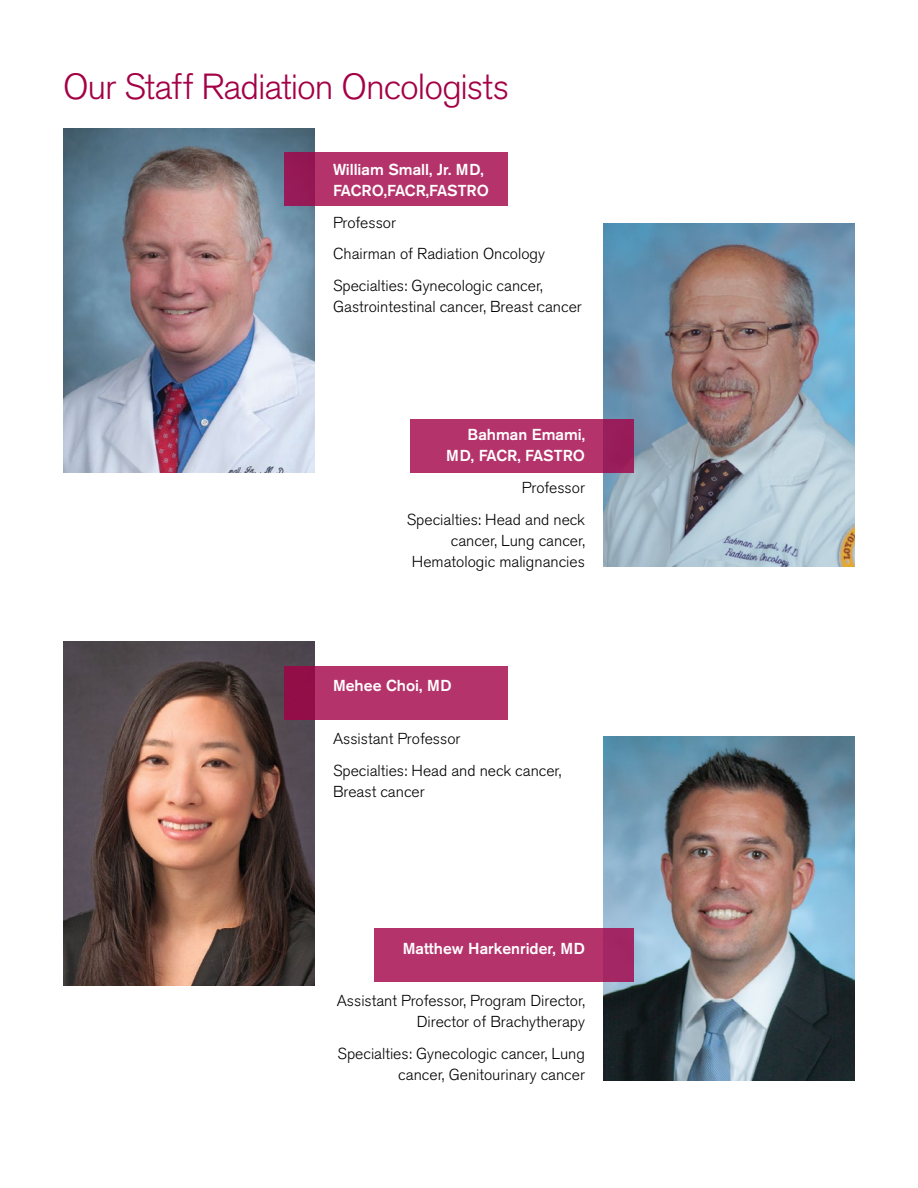
<style>
.page{position:relative;width:918px;height:1188px;background:#fff}
.page>*{position:absolute;margin:0;border:0;box-sizing:border-box;transform-origin:0 0}
.t1{font:300 36px "Akzidenz Grotesk Pro";letter-spacing:-.03em;color:#a30046}
.t2{font:300 15.75px/31.8px "Akzidenz Grotesk Pro";color:#000;text-align:right}
.t3{font:500 15.75px/21px "Akzidenz Grotesk Pro";color:#fff}
</style>
<div class="page">
<img style="left:603px;top:737px;width:252px;height:343px">
<img style="left:63px;top:642px;width:252px;height:344px">
<img style="left:603px;top:223px;width:252px;height:344px">
<svg style="left:410px;top:419px;width:224px;height:54px;fill:#b5336b"></svg>
<div style="left:375px;top:928px;width:259px;height:54px;background:linear-gradient(to right,#b9356c,#ad2e68)"></div>
<svg style="left:284px;top:666px;width:224px;height:54px;fill:#b5336b"></svg>
<img style="left:63px;top:129px;width:252px;height:343px">
<svg style="left:284px;top:152px;width:224px;height:54px;fill:#b5336b"></svg>
<h1 class="t1" style="left:63px;top:63px;width:448px">Our Staff Radiation Oncologists</h1>
<p class="t3" style="left:333px;top:159px;width:157px">William Small, Jr. MD,<br>FACRO,FACR,FASTRO</p>
<p class="t2" style="left:333px;top:206px;width:214px;text-align:left">Professor<br>Chairman of Radiation Oncology<br>Specialties: Gynecologic cancer,</p>
<p class="t2" style="left:333px;top:291px;width:250px">Gastrointestinal cancer, Breast cancer</p>
<p class="t3" style="left:446px;top:424px;width:140px;text-align:right">Bahman Emami,<br>MD, FACR, FASTRO</p>
<p class="t2" style="left:407px;top:472px;width:180px">Professor<br>Specialties: Head and neck</p>
<p class="t2" style="left:412px;top:530px;width:175px;line-height:21px">cancer, Lung cancer,<br>Hematologic malignancies</p>
<p class="t3" style="left:333px;top:675px;width:120px">Mehee Choi, MD</p>
<p class="t2" style="left:333px;top:723px;width:230px;text-align:left">Assistant Professor<br>Specialties: Head and neck cancer,</p>
<p class="t2" style="left:333px;top:775px;width:93px">Breast cancer</p>
<p class="t3" style="left:403px;top:937px;width:184px">Matthew Harkenrider, MD</p>
<p class="t2" style="left:337px;top:990px;width:250px;line-height:21px">Assistant Professor, Program Director,<br>Director of Brachytherapy</p>
<p class="t2" style="left:338px;top:1043px;width:249px;line-height:21px">Specialties: Gynecologic cancer, Lung cancer, Genitourinary cancer</p>
</div>
